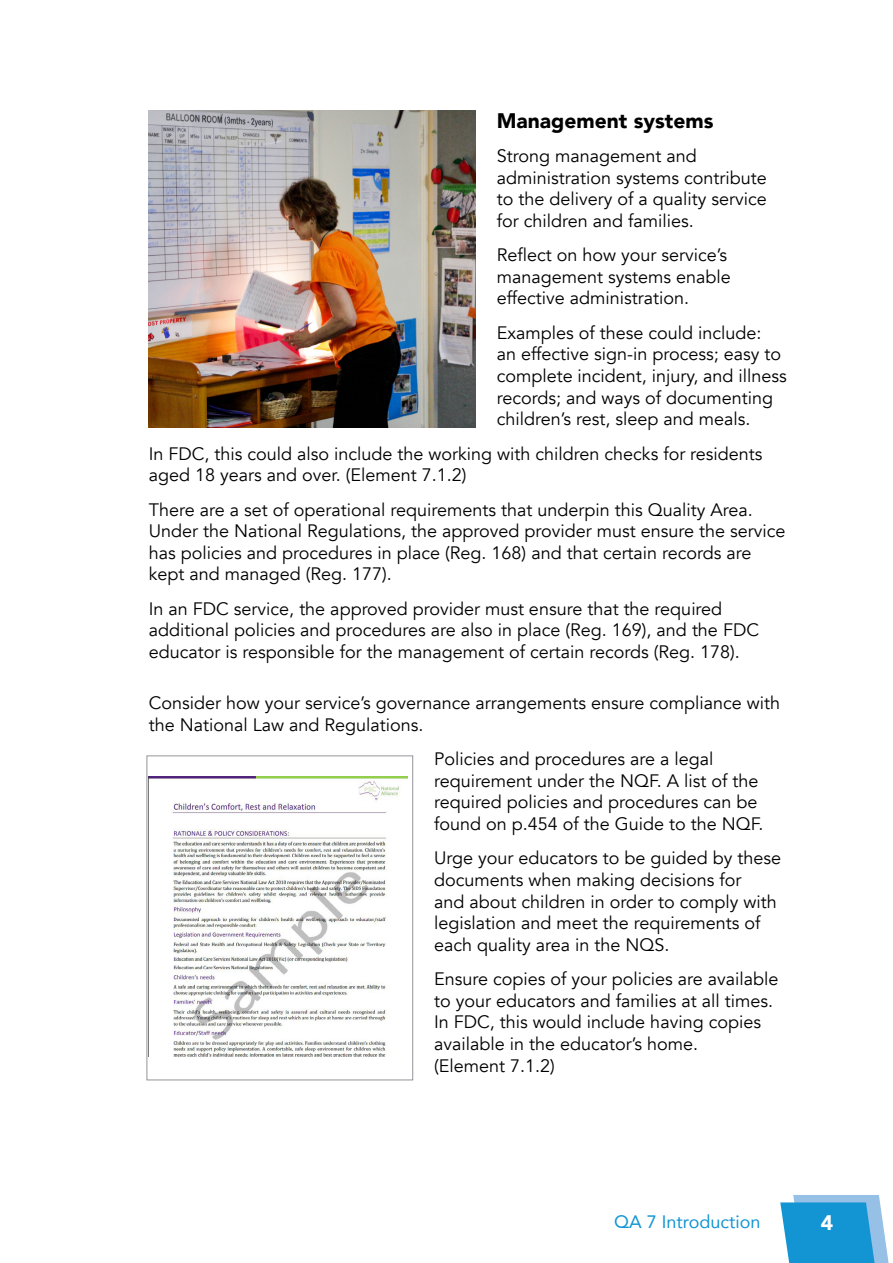
<style>
.page{position:relative;width:893px;height:1263px;background:#fff}
.page>*{position:absolute;margin:0;border:0;box-sizing:border-box;transform-origin:0 0}
.t1{font:900 21px "Avenir";color:#000}
.t2{font:900 21px "Avenir";color:#fff}
.t3{font:18px/21.6px "Avenir";color:#000}
.t4{font:18px "Avenir";color:#1395d3}
</style>
<div class="page">
<svg style="left:780px;top:1195px;width:109px;height:68px"></svg>
<div style="left:789px;top:1209px;width:76px;height:32px;background:#1395d3"></div>
<img style="left:149px;top:111px;width:327px;height:316px">
<div style="left:147px;top:756px;width:266px;height:324px;background:#fff;border:1px solid #939598"></div>
<img style="left:149px;top:777px;width:259px;height:279px">
<p class="t1" style="left:497px;top:102px;width:218px">Management systems</p>
<p class="t3" style="left:497px;top:145px;width:271px">Strong management and administration systems contribute to the delivery of a quality service for children and families.</p>
<p class="t3" style="left:497px;top:245px;width:236px">Reflect on how your service’s management systems enable effective administration.</p>
<p class="t3" style="left:497px;top:322px;width:291px">Examples of these could include:<br>an effective sign-in process; easy to complete incident, injury, and illness records; and ways of documenting children’s rest, sleep and meals.</p>
<p class="t3" style="left:149px;top:443px;width:615px">In FDC, this could also include the working with children checks for residents aged 18 years and over. (Element 7.1.2)</p>
<p class="t3" style="left:149px;top:499px;width:638px">There are a set of operational requirements that underpin this Quality Area.<br>Under the National Regulations, the approved provider must ensure the service has policies and procedures in place (Reg. 168) and that certain records are kept and managed (Reg. 177).</p>
<p class="t3" style="left:149px;top:598px;width:612px">In an FDC service, the approved provider must ensure that the required additional policies and procedures are also in place (Reg. 169), and the FDC educator is responsible for the management of certain records (Reg. 178).</p>
<p class="t3" style="left:149px;top:693px;width:633px">Consider how your service’s governance arrangements ensure compliance with the National Law and Regulations.</p>
<p class="t3" style="left:434px;top:749px;width:331px">Policies and procedures are a legal requirement under the NQF. A list of the required policies and procedures can be found on p.454 of the Guide to the NQF.</p>
<p class="t3" style="left:434px;top:848px;width:349px">Urge your educators to be guided by these documents when making decisions for<br>and about children in order to comply with legislation and meet the requirements of each quality area in the NQS.</p>
<p class="t3" style="left:434px;top:968px;width:346px">Ensure copies of your policies are available to your educators and families at all times.<br>In FDC, this would include having copies available in the educator’s home.<br>(Element 7.1.2)</p>
<p class="t4" style="left:614px;top:1207px;width:148px">QA 7 Introduction</p>
<p class="t2" style="left:821px;top:1204px;width:14px">4</p>
</div>
